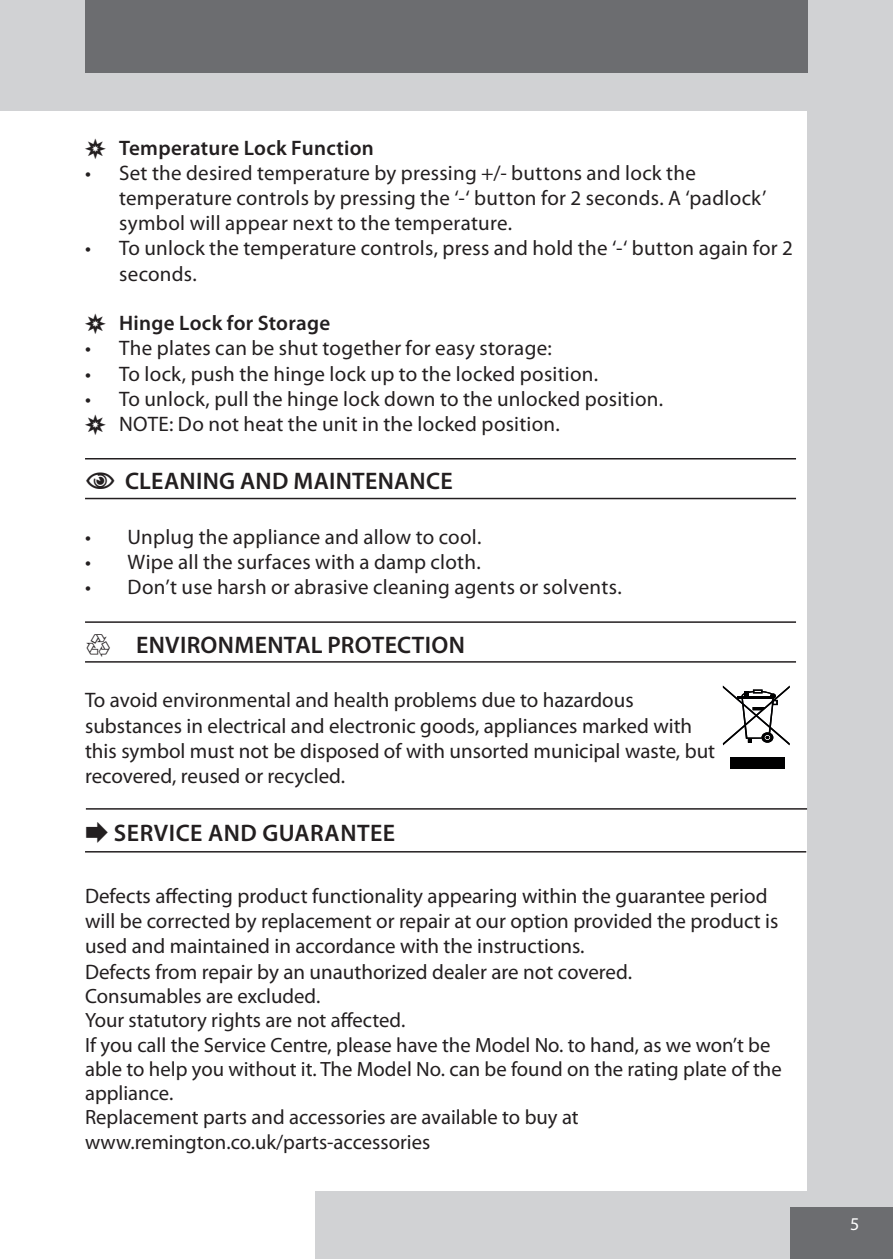
<style>
.page{position:relative;width:893px;height:1259px;background:#fff}
.page>*{position:absolute;margin:0;border:0;box-sizing:border-box;transform-origin:0 0}
.heading{font:600 24px "Myriad Pro";letter-spacing:.015em;color:#231f20}
.default_numbers{font:21px/25.2px "Myriad Pro";letter-spacing:.005em;color:#231f20}
.default_numbers-2{font:600 21px "Myriad Pro";letter-spacing:.015em;color:#231f20}
.t1{font:20.7px/24.3px "Myriad Pro";color:#231f20}
.t2{font:18px "Myriad Pro";color:#fff}
.s1{font-family:"Myriad Graphics";font-weight:400;font-size:20.7px}
.s2{font-family:"Myriad Graphics";font-size:20.7px}
.s3{font-family:"Myriad Points";font-weight:400}
</style>
<div class="page">
<div style="left:315px;top:1191px;width:578px;height:68px;background:#d1d2d4"></div>
<div style="left:791px;top:1208px;width:102px;height:51px;background:#6c6d70"></div>
<div style="left:0;top:0;width:893px;height:111px;background:#d1d2d4"></div>
<div style="left:85px;top:0;width:723px;height:72px;background:#6c6d70"></div>
<div style="left:808px;top:90px;width:85px;height:1111px;background:#d1d2d4"></div>
<hr style="left:85px;top:458px;width:711px;height:1px;background:#231f20">
<hr style="left:85px;top:498px;width:711px;height:1px;background:#231f20">
<hr style="left:85px;top:621px;width:711px;height:2px;background:#231f20">
<hr style="left:85px;top:661px;width:711px;height:1px;background:#231f20">
<hr style="left:85px;top:851px;width:721px;height:1px;background:#231f20">
<svg style="left:723px;top:685px;width:67px;height:84px"></svg>
<hr style="left:738px;top:696px;width:34px;height:2px;background:#000001">
<hr style="left:86px;top:808px;width:721px;height:1px;background:#231f20">
<p class="default_numbers-2" style="left:85px;top:134px;width:290px"><span class="s1">,</span> Temperature Lock Function</p>
<p class="default_numbers" style="left:119px;top:160px;width:649px;text-indent:-34px">• Set the desired temperature by pressing +/- buttons and lock the temperature controls by pressing the ‘-‘ button for 2 seconds. A ‘padlock’ symbol will appear next to the temperature.</p>
<p class="default_numbers" style="left:119px;top:235px;width:675px;text-indent:-34px">• To unlock the temperature controls, press and hold the ‘-‘ button again for 2 seconds.</p>
<p class="default_numbers-2" style="left:85px;top:310px;width:247px"><span class="s1">,</span> Hinge Lock for Storage</p>
<p class="default_numbers" style="left:85px;top:335px;width:468px">• The plates can be shut together for easy storage:</p>
<p class="default_numbers" style="left:85px;top:360px;width:515px">• To lock, push the hinge lock up to the locked position.</p>
<p class="default_numbers" style="left:85px;top:386px;width:580px">• To unlock, pull the hinge lock down to the unlocked position.</p>
<p class="default_numbers" style="left:85px;top:411px;width:476px"><span class="s2">,</span> NOTE: Do not heat the unit in the locked position.</p>
<p class="heading" style="left:85px;top:466px;width:369px"><span class="s3">C</span> CLEANING AND MAINTENANCE</p>
<p class="default_numbers" style="left:85px;top:524px;width:398px">• Unplug the appliance and allow to cool.</p>
<p class="default_numbers" style="left:85px;top:549px;width:397px">• Wipe all the surfaces with a damp cloth.</p>
<p class="default_numbers" style="left:85px;top:574px;width:538px">• Don’t use harsh or abrasive cleaning agents or solvents.</p>
<p class="heading" style="left:85px;top:629px;width:381px"><span class="s3">H</span> ENVIRONMENTAL PROTECTION</p>
<p class="default_numbers" style="left:85px;top:687px;width:632px">To avoid environmental and health problems due to hazardous substances in electrical and electronic goods, appliances marked with this symbol must not be disposed of with unsorted municipal waste, but recovered, reused or recycled.</p>
<p class="heading" style="left:85px;top:817px;width:312px"><span class="s3">E</span> SERVICE AND GUARANTEE</p>
<p class="default_numbers" style="left:85px;top:883px;width:695px">Defects affecting product functionality appearing within the guarantee period will be corrected by replacement or repair at our option provided the product is used and maintained in accordance with the instructions.</p>
<p class="default_numbers" style="left:85px;top:958px;width:548px">Defects from repair by an unauthorized dealer are not covered.</p>
<p class="t1" style="left:85px;top:983px;width:237px">Consumables are excluded.</p>
<p class="t1" style="left:85px;top:1007px;width:322px">Your statutory rights are not affected.</p>
<p class="t1" style="left:85px;top:1032px;width:698px">If you call the Service Centre, please have the Model No. to hand, as we won’t be able to help you without it. The Model No. can be found on the rating plate of the appliance.</p>
<p class="t1" style="left:85px;top:1105px;width:495px">Replacement parts and accessories are available to buy at www.remington.co.uk/parts-accessories</p>
<p class="t2" style="left:850px;top:1212px;width:11px">5</p>
</div>
